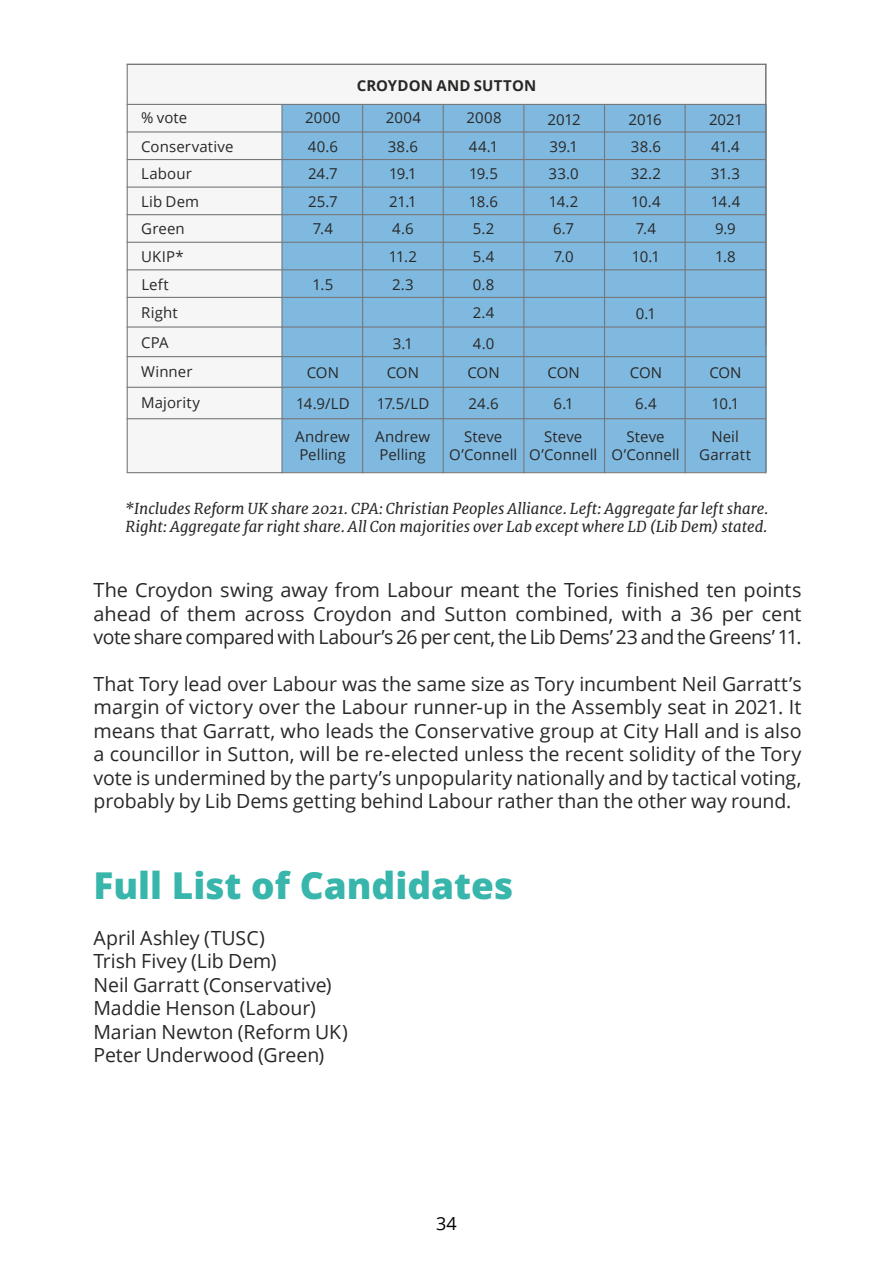
<style>
.page{position:relative;width:893px;height:1263px;background:#fff}
.page>*{position:absolute;margin:0;border:0;box-sizing:border-box;transform-origin:0 0}
.t1{font:37.05px "Open Sans";color:#38b6ab}
.t2{font:19.5px/23.4px "Open Sans";letter-spacing:-.005em;color:#282827;text-align:justify}
.t3{font:18px "Open Sans";color:#000}
.t4{font:15px/18px "Open Sans";letter-spacing:.005em;color:#282827}
.t5{font:italic 15px/18px "Merriweather";color:#282827}
.t6{font:700 15px "Open Sans";letter-spacing:.01em;color:#282827}
</style>
<div class="page">
<div style="left:127px;top:64px;width:639px;height:409px;background:#f6f6f6;border:1px solid #76787a"></div>
<div style="left:282px;top:104px;width:484px;height:368px;background:#80b9e0"></div>
<hr style="left:127px;top:104px;width:639px;height:1px;background:#76787a">
<hr style="left:127px;top:64px;width:639px;height:1px;background:#76787a">
<hr style="left:127px;top:131px;width:639px;height:2px;background:#76787a">
<hr style="left:127px;top:159px;width:639px;height:1px;background:#76787a">
<hr style="left:127px;top:187px;width:639px;height:1px;background:#76787a">
<hr style="left:127px;top:214px;width:639px;height:1px;background:#76787a">
<hr style="left:127px;top:242px;width:639px;height:1px;background:#76787a">
<hr style="left:127px;top:269px;width:639px;height:1px;background:#76787a">
<hr style="left:127px;top:297px;width:639px;height:1px;background:#76787a">
<hr style="left:127px;top:326px;width:639px;height:2px;background:#76787a">
<hr style="left:127px;top:356px;width:639px;height:1px;background:#76787a">
<hr style="left:127px;top:387px;width:639px;height:1px;background:#76787a">
<hr style="left:127px;top:418px;width:639px;height:1px;background:#76787a">
<hr style="left:281px;top:104px;width:2px;height:369px;background:#76787a">
<hr style="left:362px;top:104px;width:1px;height:369px;background:#76787a">
<hr style="left:443px;top:104px;width:1px;height:369px;background:#76787a">
<hr style="left:523px;top:104px;width:1px;height:369px;background:#76787a">
<hr style="left:604px;top:104px;width:1px;height:369px;background:#76787a">
<hr style="left:685px;top:104px;width:1px;height:369px;background:#76787a">
<hr style="left:765px;top:104px;width:1px;height:369px;background:#76787a">
<hr style="left:765px;top:64px;width:1px;height:281px;background:#76787a">
<p class="t6" style="left:357px;top:75px;width:181px">CROYDON AND SUTTON</p>
<p class="t4" style="left:141px;top:108px;width:48px">% vote</p>
<p class="t4" style="left:305px;top:108px;width:37px">2000</p>
<p class="t4" style="left:386px;top:108px;width:37px">2004</p>
<p class="t4" style="left:467px;top:108px;width:37px">2008</p>
<p class="t4" style="left:308px;top:137px;width:32px">40.6</p>
<p class="t4" style="left:388px;top:137px;width:32px">38.6</p>
<p class="t4" style="left:469px;top:137px;width:31px">44.1</p>
<p class="t4" style="left:549px;top:137px;width:30px">39.1</p>
<p class="t4" style="left:631px;top:137px;width:32px">38.6</p>
<p class="t4" style="left:711px;top:137px;width:30px">41.4</p>
<p class="t4" style="left:308px;top:164px;width:31px">24.7</p>
<p class="t4" style="left:389px;top:164px;width:29px">19.1</p>
<p class="t4" style="left:469px;top:164px;width:31px">19.5</p>
<p class="t4" style="left:549px;top:164px;width:32px">33.0</p>
<p class="t4" style="left:631px;top:164px;width:32px">32.2</p>
<p class="t4" style="left:711px;top:164px;width:31px">31.3</p>
<p class="t4" style="left:308px;top:192px;width:31px">25.7</p>
<p class="t4" style="left:389px;top:192px;width:29px">21.1</p>
<p class="t4" style="left:469px;top:192px;width:31px">18.6</p>
<p class="t4" style="left:549px;top:192px;width:31px">14.2</p>
<p class="t4" style="left:631px;top:192px;width:31px">10.4</p>
<p class="t4" style="left:711px;top:192px;width:31px">14.4</p>
<p class="t4" style="left:313px;top:220px;width:22px">7.4</p>
<p class="t4" style="left:392px;top:220px;width:23px">4.6</p>
<p class="t4" style="left:473px;top:220px;width:23px">5.2</p>
<p class="t4" style="left:553px;top:220px;width:22px">6.7</p>
<p class="t4" style="left:636px;top:220px;width:22px">7.4</p>
<p class="t4" style="left:715px;top:220px;width:22px">9.9</p>
<p class="t4" style="left:389px;top:247px;width:30px">11.2</p>
<p class="t4" style="left:473px;top:247px;width:23px">5.4</p>
<p class="t4" style="left:554px;top:247px;width:21px">7.0</p>
<p class="t4" style="left:632px;top:247px;width:30px">10.1</p>
<p class="t4" style="left:715px;top:247px;width:22px">1.8</p>
<p class="t4" style="left:312px;top:275px;width:22px">1.5</p>
<p class="t4" style="left:392px;top:275px;width:23px">2.3</p>
<p class="t4" style="left:473px;top:269px;width:23px;line-height:28.8px">0.8<br>2.4</p>
<p class="t4" style="left:393px;top:334px;width:22px">3.1</p>
<p class="t4" style="left:473px;top:334px;width:23px">4.0</p>
<p class="t4" style="left:307px;top:363px;width:34px">CON</p>
<p class="t4" style="left:387px;top:363px;width:34px">CON</p>
<p class="t4" style="left:467px;top:363px;width:34px">CON</p>
<p class="t4" style="left:547px;top:363px;width:34px">CON</p>
<p class="t4" style="left:630px;top:363px;width:34px">CON</p>
<p class="t4" style="left:709px;top:363px;width:34px">CON</p>
<p class="t4" style="left:296px;top:394px;width:55px">14.9/LD</p>
<p class="t4" style="left:377px;top:394px;width:54px">17.5/LD</p>
<p class="t4" style="left:469px;top:394px;width:31px">24.6</p>
<p class="t4" style="left:553px;top:394px;width:22px">6.1</p>
<p class="t4" style="left:635px;top:394px;width:23px">6.4</p>
<p class="t4" style="left:711px;top:394px;width:30px">10.1</p>
<p class="t4" style="left:547px;top:110px;width:35px">2012</p>
<p class="t4" style="left:628px;top:110px;width:35px">2016</p>
<p class="t4" style="left:709px;top:110px;width:36px">2021</p>
<p class="t4" style="left:141px;top:132px;width:94px;line-height:27.6px">Conservative<br>Labour<br>Lib Dem<br>Green<br>UKIP*</p>
<p class="t4" style="left:141px;top:269px;width:60px;line-height:29.5px">Left<br>Right<br>CPA<br>Winner<br>Majority</p>
<p class="t4" style="left:636px;top:304px;width:22px">0.1</p>
<p class="t4" style="left:295px;top:427px;width:56px">Andrew<br>Pelling</p>
<p class="t4" style="left:375px;top:427px;width:56px">Andrew<br>Pelling</p>
<p class="t4" style="left:449px;top:427px;width:70px;text-align:center">Steve<br>O’Connell</p>
<p class="t4" style="left:529px;top:427px;width:70px;text-align:center">Steve<br>O’Connell</p>
<p class="t4" style="left:612px;top:427px;width:70px;text-align:center">Steve<br>O’Connell</p>
<p class="t4" style="left:699px;top:427px;width:53px;text-align:center">Neil<br>Garratt</p>
<p class="t5" style="left:125px;top:499px;width:645px">*Includes Reform UK share 2021. CPA: Christian Peoples Alliance. Left: Aggregate far left share.<br>Right: Aggregate far right share. All Con majorities over Lab except where LD (Lib Dem) stated.</p>
<p class="t2" style="left:94px;top:578px;width:710px">The Croydon swing away from Labour meant the Tories finished ten points ahead of them across Croydon and Sutton combined, with a 36 per cent vote share compared with Labour’s 26 per cent, the Lib Dems’ 23 and the Greens’ 11.</p>
<p class="t2" style="left:94px;top:672px;width:710px">That Tory lead over Labour was the same size as Tory incumbent Neil Garratt’s margin of victory over the Labour runner-up in the Assembly seat in 2021. It means that Garratt, who leads the Conservative group at City Hall and is also a councillor in Sutton, will be re-elected unless the recent solidity of the Tory vote is undermined by the party’s unpopularity nationally and by tactical voting, probably by Lib Dems getting behind Labour rather than the other way round.</p>
<h1 class="t1" style="left:94px;top:860px;width:421px">Full List of Candidates</h1>
<p class="t2" style="left:94px;top:926px;width:256px;text-align:left">April Ashley (TUSC)<br>Trish Fivey (Lib Dem)<br>Neil Garratt (Conservative)<br>Maddie Henson (Labour)<br>Marian Newton (Reform UK)<br>Peter Underwood (Green)</p>
<p class="t3" style="left:436px;top:1211px;width:22px">34</p>
</div>
